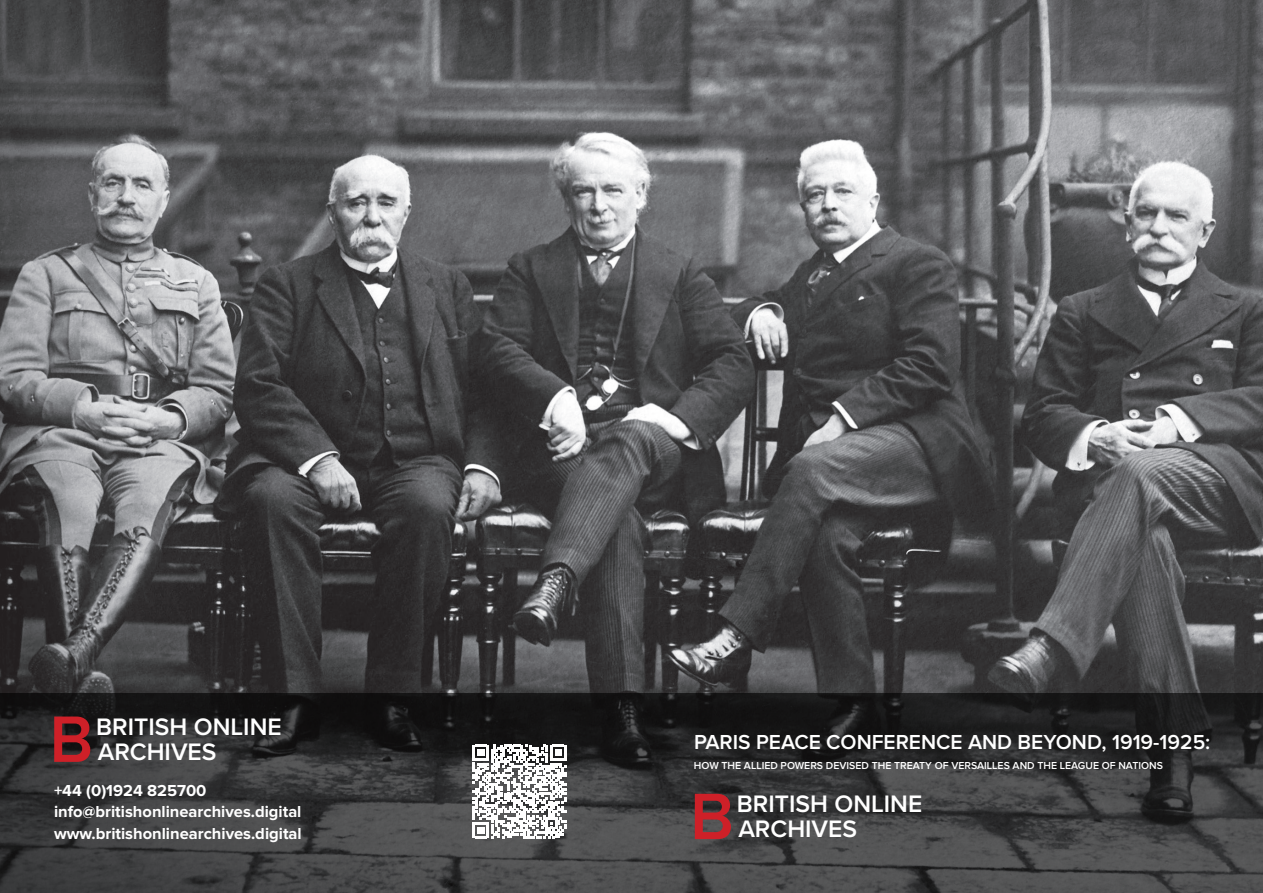
<style>
.page{position:relative;width:1263px;height:893px;background:#fff}
.page>*{position:absolute;margin:0;border:0;box-sizing:border-box;transform-origin:0 0}
.t1{font:600 67.95px "Proxima Nova";color:#ce2028}
.t2{font:600 24.75px/25px "Proxima Nova";color:#fff}
.t3{font:600 21px "Proxima Nova";color:#fff}
.t4{font:700 16.5px "Proxima Nova";color:#fff}
.t5{font:600 10.5px "Proxima Nova";color:#fff}
</style>
<div class="page">
<img style="left:0;top:0;width:1263px;height:693px">
<svg style="left:0;top:693px;width:1263px;height:200px;background:#353637"></svg>
<svg style="left:473px;top:745px;width:93px;height:93px"></svg>
<p class="t1" style="left:49px;top:688px;width:46px">B</p>
<p class="t2" style="left:96px;top:713px;width:187px">BRITISH ONLINE<br>ARCHIVES</p>
<p class="t4" style="left:54px;top:782px;width:154px">+44 (0)1924 825700</p>
<p class="t4" style="left:54px;top:804px;width:249px">info@britishonlinearchives.digital</p>
<p class="t4" style="left:54px;top:826px;width:249px">www.britishonlinearchives.digital</p>
<p class="t3" style="left:694px;top:732px;width:517px">PARIS PEACE CONFERENCE AND BEYOND, 1919-1925:</p>
<p class="t5" style="left:694px;top:760px;width:470px">HOW THE ALLIED POWERS DEVISED THE TREATY OF VERSAILLES AND THE LEAGUE OF NATIONS</p>
<p class="t1" style="left:690px;top:766px;width:46px">B</p>
<p class="t2" style="left:737px;top:791px;width:187px">BRITISH ONLINE<br>ARCHIVES</p>
</div>
